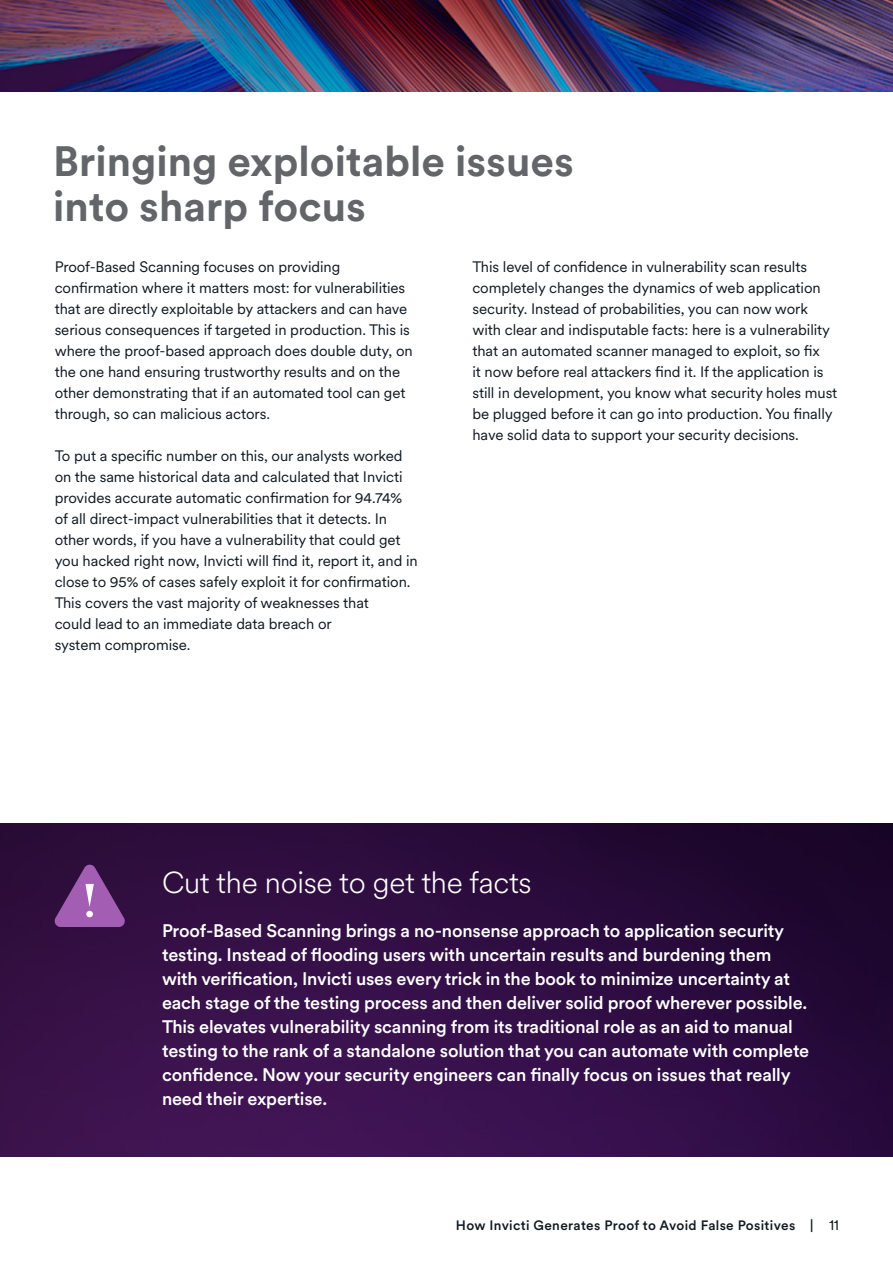
<style>
.page{position:relative;width:893px;height:1263px;background:#fff}
.page>*{position:absolute;margin:0;border:0;box-sizing:border-box;transform-origin:0 0}
.t1{font:700 42px/45px "Circular XX";color:#636569}
.t2{font:300 30px "Circular XX";letter-spacing:-.01em;color:#fff}
.t3{font:500 18px/24px "Circular XX";letter-spacing:-.01em;color:#fff}
.t4{font:15px/21px "Circular XX";letter-spacing:-.005em;color:#101820}
.t5{font:500 13.5px "Circular XX";letter-spacing:.025em;color:#101820}
.s1{font-weight:400;font-size:15px}
</style>
<div class="page">
<img style="left:0;top:0;width:893px;height:91px">
<img style="left:0;top:824px;width:893px;height:332px">
<svg style="left:54px;top:865px;width:71px;height:62px;background:#764285"></svg>
<h1 class="t1" style="left:53px;top:137px;width:522px">Bringing exploitable issues into sharp focus</h1>
<p class="t4" style="left:55px;top:255px;width:360px">Proof-Based Scanning focuses on providing confirmation where it matters most: for vulnerabilities that are directly exploitable by attackers and can have serious consequences if targeted in production. This is where the proof-based approach does double duty, on the one hand ensuring trustworthy results and on the other demonstrating that if an automated tool can get through, so can malicious actors.</p>
<p class="t4" style="left:55px;top:444px;width:365px">To put a specific number on this, our analysts worked on the same historical data and calculated that Invicti provides accurate automatic confirmation for 94.74% of all direct-impact vulnerabilities that it detects. In other words, if you have a vulnerability that could get you hacked right now, Invicti will find it, report it, and in close to 95% of cases safely exploit it for confirmation.<br>This covers the vast majority of weaknesses that<br>could lead to an immediate data breach or<br>system compromise.</p>
<p class="t4" style="left:472px;top:255px;width:366px">This level of confidence in vulnerability scan results completely changes the dynamics of web application security. Instead of probabilities, you can now work with clear and indisputable facts: here is a vulnerability that an automated scanner managed to exploit, so fix<br>it now before real attackers find it. If the application is still in development, you know what security holes must be plugged before it can go into production. You finally have solid data to support your security decisions.</p>
<h2 class="t2" style="left:162px;top:863px;width:371px">Cut the noise to get the facts</h2>
<p class="t3" style="left:162px;top:918px;width:649px">Proof-Based Scanning brings a no-nonsense approach to application security testing. Instead of flooding users with uncertain results and burdening them with verification, Invicti uses every trick in the book to minimize uncertainty at each stage of the testing process and then deliver solid proof wherever possible.<br>This elevates vulnerability scanning from its traditional role as an aid to manual testing to the rank of a standalone solution that you can automate with complete confidence. Now your security engineers can finally focus on issues that really need their expertise.</p>
<p class="t5" style="left:456px;top:1216px;width:384px">How Invicti Generates Proof to Avoid False Positives | <span class="s1">11</span></p>
</div>
